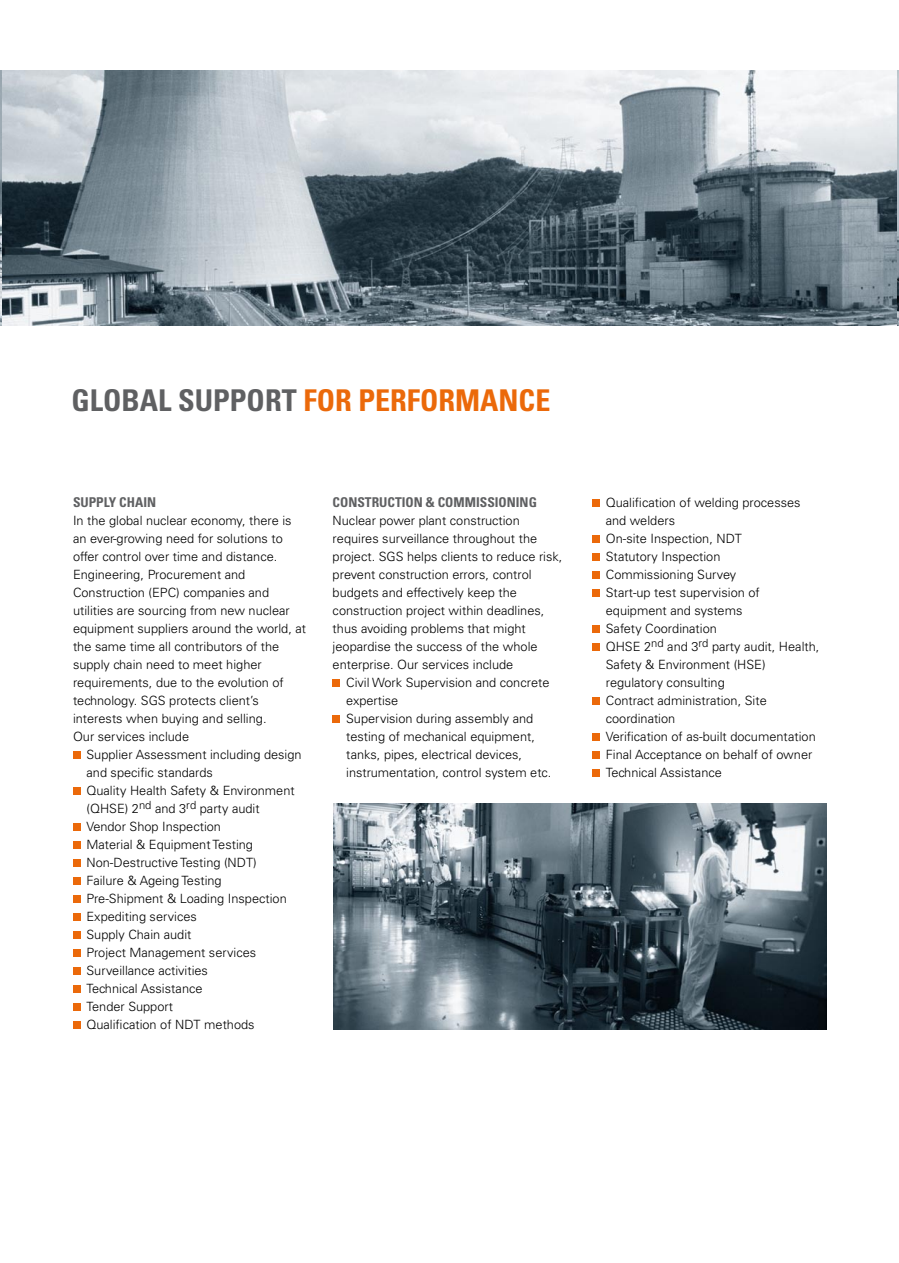
<style>
.page{position:relative;width:899px;height:1263px;background:#fff}
.page>*{position:absolute;margin:0;border:0;box-sizing:border-box;transform-origin:0 0}
.t1{font:700 condensed 30px "Univers LT Std";color:#eb690a}
.t2{font:700 condensed 13.5px "Univers LT Std";color:#5f6062}
.t3{font:300 12.75px/18px "Univers LT Std";color:#000}
.s1{color:#5f6062}
</style>
<div class="page">
<img style="left:0;top:70px;width:898px;height:255px">
<img style="left:896px;top:70px;width:1px;height:255px">
<img style="left:333px;top:804px;width:493px;height:225px">
<div style="left:73px;top:751px;width:7px;height:7px;background:#eb690a"></div>
<div style="left:73px;top:787px;width:7px;height:7px;background:#eb690a"></div>
<div style="left:73px;top:823px;width:7px;height:7px;background:#eb690a"></div>
<div style="left:73px;top:841px;width:7px;height:7px;background:#eb690a"></div>
<div style="left:73px;top:859px;width:7px;height:7px;background:#eb690a"></div>
<div style="left:73px;top:877px;width:7px;height:7px;background:#eb690a"></div>
<div style="left:73px;top:895px;width:7px;height:7px;background:#eb690a"></div>
<div style="left:73px;top:913px;width:7px;height:7px;background:#eb690a"></div>
<div style="left:73px;top:931px;width:7px;height:7px;background:#eb690a"></div>
<div style="left:73px;top:949px;width:7px;height:7px;background:#eb690a"></div>
<div style="left:73px;top:967px;width:7px;height:7px;background:#eb690a"></div>
<div style="left:73px;top:985px;width:7px;height:7px;background:#eb690a"></div>
<div style="left:73px;top:1003px;width:7px;height:7px;background:#eb690a"></div>
<div style="left:73px;top:1021px;width:7px;height:7px;background:#eb690a"></div>
<div style="left:332px;top:679px;width:8px;height:7px;background:#eb690a"></div>
<div style="left:332px;top:715px;width:8px;height:7px;background:#eb690a"></div>
<div style="left:592px;top:499px;width:7px;height:7px;background:#eb690a"></div>
<div style="left:592px;top:535px;width:7px;height:7px;background:#eb690a"></div>
<div style="left:592px;top:553px;width:7px;height:7px;background:#eb690a"></div>
<div style="left:592px;top:571px;width:7px;height:7px;background:#eb690a"></div>
<div style="left:592px;top:589px;width:7px;height:7px;background:#eb690a"></div>
<div style="left:592px;top:625px;width:7px;height:7px;background:#eb690a"></div>
<div style="left:592px;top:643px;width:7px;height:7px;background:#eb690a"></div>
<div style="left:592px;top:697px;width:7px;height:7px;background:#eb690a"></div>
<div style="left:592px;top:733px;width:7px;height:7px;background:#eb690a"></div>
<div style="left:592px;top:751px;width:7px;height:7px;background:#eb690a"></div>
<div style="left:592px;top:769px;width:7px;height:7px;background:#eb690a"></div>
<h1 class="t1" style="left:71px;top:382px;width:480px"><span class="s1">GLOBAL SUPPORT</span> FOR PERFORMANCE</h1>
<p class="t2" style="left:73px;top:494px;width:85px">SUPPLY CHAIN</p>
<p class="t3" style="left:73px;top:512px;width:234px">In the global nuclear economy, there is an ever-growing need for solutions to offer control over time and distance.<br>Engineering, Procurement and Construction (EPC) companies and utilities are sourcing from new nuclear equipment suppliers around the world, at the same time all contributors of the supply chain need to meet higher requirements, due to the evolution of technology. SGS protects client’s interests when buying and selling.<br>Our services include</p>
<p class="t3" style="left:86px;top:746px;width:216px">Supplier Assessment including design and specific standards<br>Quality Health Safety &amp; Environment (QHSE) 2<sup>nd</sup> and 3<sup>rd</sup> party audit<br>Vendor Shop Inspection<br>Material &amp; Equipment Testing<br>Non-Destructive Testing (NDT)<br>Failure &amp; Ageing Testing<br>Pre-Shipment &amp; Loading Inspection<br>Expediting services<br>Supply Chain audit<br>Project Management services<br>Surveillance activities<br>Technical Assistance<br>Tender Support<br>Qualification of NDT methods</p>
<p class="t2" style="left:332px;top:494px;width:206px">CONSTRUCTION &amp; COMMISSIONING</p>
<p class="t3" style="left:332px;top:512px;width:231px">Nuclear power plant construction requires surveillance throughout the project. SGS helps clients to reduce risk, prevent construction errors, control budgets and effectively keep the construction project within deadlines, thus avoiding problems that might jeopardise the success of the whole enterprise. Our services include</p>
<p class="t3" style="left:346px;top:674px;width:207px">Civil Work Supervision and concrete expertise<br>Supervision during assembly and testing of mechanical equipment, tanks, pipes, electrical devices, instrumentation, control system etc.</p>
<p class="t3" style="left:605px;top:494px;width:215px">Qualification of welding processes and welders<br>On-site Inspection, NDT<br>Statutory Inspection<br>Commissioning Survey<br>Start-up test supervision of equipment and systems<br>Safety Coordination<br>QHSE 2<sup>nd</sup> and 3<sup>rd</sup> party audit, Health,<br>Safety &amp; Environment (HSE) regulatory consulting<br>Contract administration, Site coordination<br>Verification of as-built documentation<br>Final Acceptance on behalf of owner<br>Technical Assistance</p>
</div>
